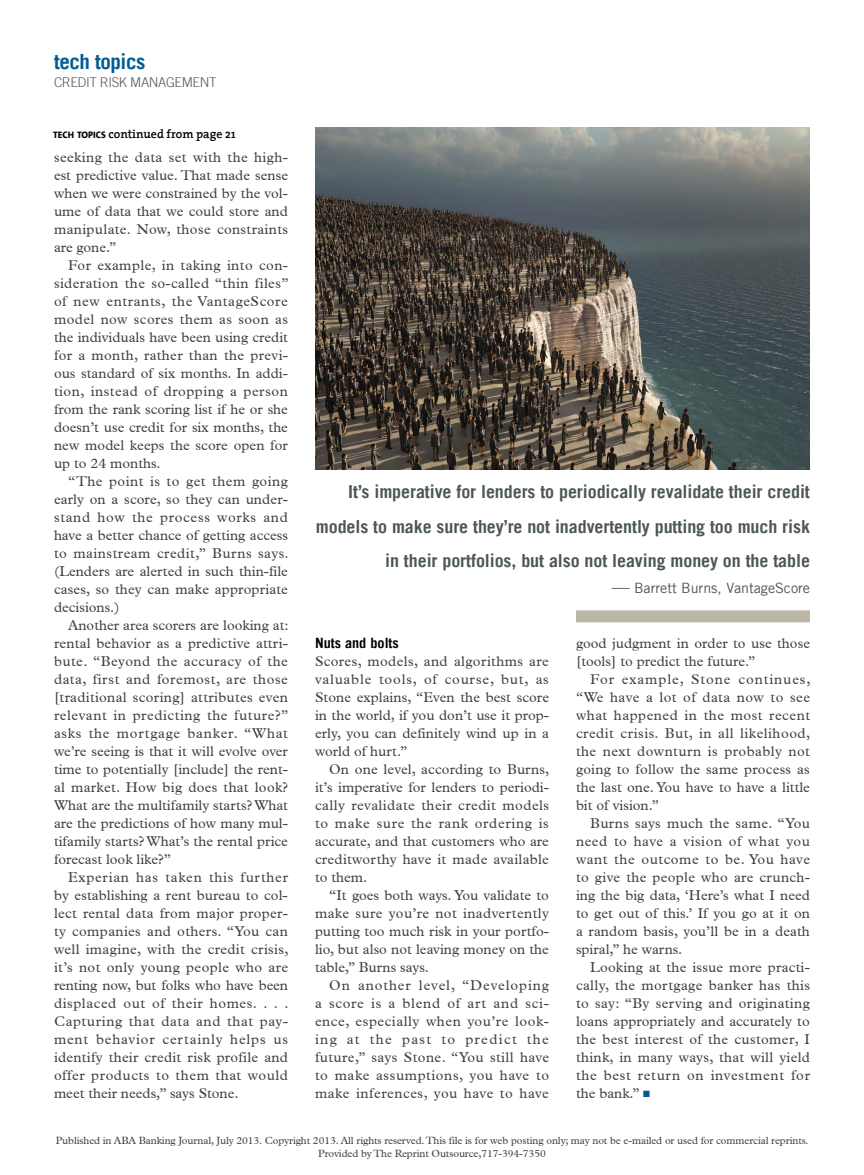
<style>
.page{position:relative;width:864px;height:1175px;background:#fff}
.page>*{position:absolute;margin:0;border:0;box-sizing:border-box;transform-origin:0 0}
.t1{font:700 21px "Trade Gothic LT";color:#005c90}
.t2{font:700 18px/34.5px "Trade Gothic LT";letter-spacing:-.005em;color:#4d5758;text-align:right}
.t3{font:14.25px/18px "Plantin";color:#414042;text-align:justify}
.t4{font:14.25px "Trade Gothic LT";color:#4d5758}
.t5{font:700 14.25px "Trade Gothic LT";color:#000}
.t6{font:300 13.5px "Trade Gothic LT";letter-spacing:-.03em;color:#58595b}
.t7{font:600 12px "The Serif";color:#000}
.t8{font:10.5px/12.6px "Plantin";letter-spacing:-.01em;color:#414042;text-align:center}
.s1{font-family:"The Sans B8";font-weight:800;font-size:9.45px}
.s2{font-size:18px}
.s3{color:#005c90}
</style>
<div class="page">
<img style="left:316px;top:128px;width:494px;height:342px">
<div style="left:576px;top:610px;width:234px;height:12px;background:#bbb7a4"></div>
<h1 class="t1" style="left:54px;top:49px;width:93px">tech topics</h1>
<p class="t6" style="left:54px;top:74px;width:164px">CREDIT RISK MANAGEMENT</p>
<p class="t7" style="left:53px;top:123px;width:184px"><span class="s1">TECH TOPICS</span> continued from page 21</p>
<p class="t3" style="left:54px;top:148px;width:236px">seeking the data set with the high&shy;est predictive value. That made sense when we were constrained by the vol&shy;ume of data that we could store and manipulate. Now, those constraints are gone.”</p>
<p class="t3" style="left:54px;top:256px;width:236px;text-indent:14px">For example, in taking into con&shy;sideration the so-called “thin files” of new entrants, the VantageScore model now scores them as soon as the individuals have been using credit for a month, rather than the previ&shy;ous standard of six months. In addi&shy;tion, instead of dropping a person from the rank scoring list if he or she doesn’t use credit for six months, the new model keeps the score open for up to 24 months.</p>
<p class="t3" style="left:54px;top:472px;width:236px;text-indent:14px">“The point is to get them going early on a score, so they can under&shy;stand how the process works and have a better chance of getting access to mainstream credit,” Burns says. (Lenders are alerted in such thin-file cases, so they can make appropriate decisions.)</p>
<p class="t3" style="left:54px;top:616px;width:236px;text-indent:14px">Another area scorers are looking at: rental behavior as a predictive attri&shy;bute. “Beyond the accuracy of the data, first and foremost, are those [traditional scoring] attributes even relevant in predicting the future?” asks the mortgage banker. “What we’re seeing is that it will evolve over time to potentially [include] the rent&shy;al market. How big does that look?<br>What are the multifamily starts? What are the predictions of how many mul&shy;tifamily starts? What’s the rental price forecast look like?”</p>
<p class="t3" style="left:54px;top:868px;width:236px;text-indent:14px">Experian has taken this further by establishing a rent bureau to col&shy;lect rental data from major proper&shy;ty companies and others. “You can well imagine, with the credit crisis, it’s not only young people who are renting now, but folks who have been displaced out of their homes. . . .<br>Capturing that data and that pay&shy;ment behavior certainly helps us identify their credit risk profile and offer products to them that would meet their needs,” says Stone.</p>
<p class="t2" style="left:316px;top:474px;width:496px">It’s imperative for lenders to periodically revalidate their credit models to make sure they’re not inadvertently putting too much risk in their portfolios, but also not leaving money on the table</p>
<p class="t4" style="left:612px;top:579px;width:200px"><span class="s2">—</span> Barrett Burns, VantageScore</p>
<p class="t5" style="left:315px;top:634px;width:85px">Nuts and bolts</p>
<p class="t3" style="left:315px;top:652px;width:236px">Scores, models, and algorithms are valuable tools, of course, but, as Stone explains, “Even the best score in the world, if you don’t use it prop&shy;erly, you can definitely wind up in a world of hurt.”</p>
<p class="t3" style="left:315px;top:760px;width:236px;text-indent:14px">On one level, according to Burns, it’s imperative for lenders to periodi&shy;cally revalidate their credit models to make sure the rank ordering is accurate, and that customers who are creditworthy have it made available to them.</p>
<p class="t3" style="left:315px;top:886px;width:235px;text-indent:14px">“It goes both ways. You validate to make sure you’re not inadvertently putting too much risk in your portfo&shy;lio, but also not leaving money on the table,” Burns says.</p>
<p class="t3" style="left:315px;top:976px;width:236px;text-indent:14px">On another level, “Developing a score is a blend of art and sci&shy;ence, especially when you’re look&shy;ing at the past to predict the future,” says Stone. “You still have to make assumptions, you have to make inferences, you have to have</p>
<p class="t3" style="left:576px;top:634px;width:236px">good judgment in order to use those [tools] to predict the future.”</p>
<p class="t3" style="left:576px;top:670px;width:236px;text-indent:14px">For example, Stone continues, “We have a lot of data now to see what happened in the most recent credit crisis. But, in all likelihood, the next downturn is probably not going to follow the same process as the last one. You have to have a little bit of vision.”</p>
<p class="t3" style="left:576px;top:814px;width:236px;text-indent:14px">Burns says much the same. “You need to have a vision of what you want the outcome to be. You have to give the people who are crunch&shy;ing the big data, ‘Here’s what I need to get out of this.’ If you go at it on a random basis, you’ll be in a death spiral,” he warns.</p>
<p class="t3" style="left:576px;top:958px;width:236px;text-indent:14px">Looking at the issue more practi&shy;cally, the mortgage banker has this to say: “By serving and originating loans appropriately and accurately to the best interest of the customer, I think, in many ways, that will yield the best return on investment for the bank.” <span class="s3">■</span></p>
<p class="t8" style="left:56px;top:1134px;width:754px">Published in ABA Banking Journal, July 2013. Copyright 2013. All rights reserved. This file is for web posting only; may not be e-mailed or used for commercial reprints.<br>Provided by The Reprint Outsource,717-394-7350</p>
</div>
